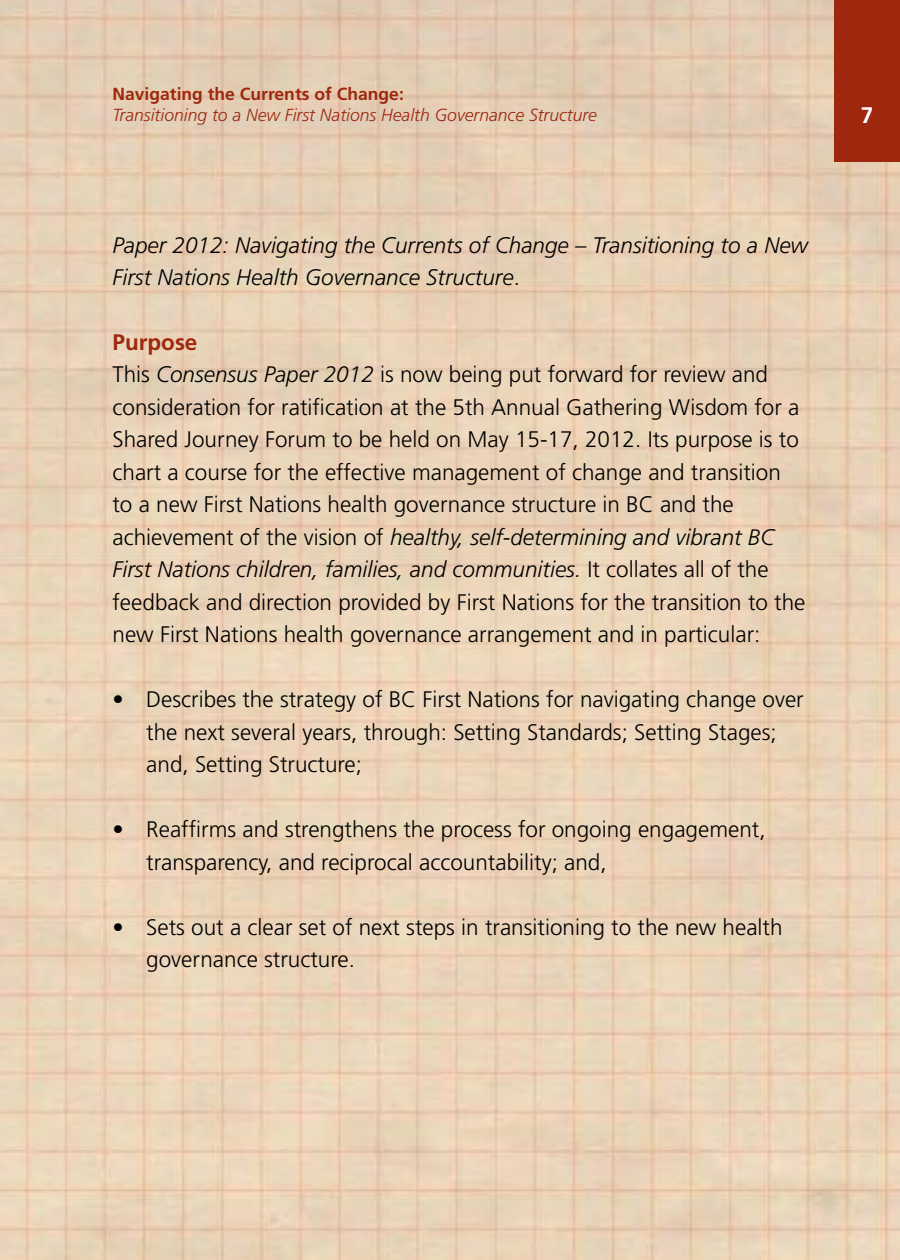
<style>
.page{position:relative;width:900px;height:1260px;background:#fff}
.page>*{position:absolute;margin:0;border:0;box-sizing:border-box;transform-origin:0 0}
.t1{font:300 22.5px/32.5px "Frutiger";color:#000}
.t2{font:italic 300 22.5px/32.5px "Frutiger";color:#000}
.t3{font:700 22.5px "Frutiger";color:#fff}
.t4{font:italic 300 17.5px "Frutiger";color:#9e280e}
.t5{font:700 17.5px "Frutiger";color:#9e280e}
.s1{font-style:normal}
.s2{font-weight:700;color:#9e280e}
.s3{font-style:italic}
</style>
<div class="page">
<img style="left:0;top:0;width:900px;height:1260px">
<div style="left:835px;top:0;width:65px;height:161px;background:#9e280e"></div>
<p class="t5" style="left:112px;top:84px;width:293px">Navigating the Currents of Change:</p>
<p class="t4" style="left:112px;top:105px;width:486px">Transitioning to a New First Nations Health Governance Structure</p>
<p class="t3" style="left:861px;top:101px;width:14px">7</p>
<p class="t2" style="left:112px;top:228px;width:697px">Paper 2012: Navigating the Currents of Change – Transitioning to a New<br>First Nations Health Governance Structure<span class="s1">.</span></p>
<p class="t1" style="left:112px;top:326px;width:695px"><span class="s2">Purpose<br></span>This <span class="s3">Consensus Paper 2012</span> is now being put forward for review and consideration for ratification at the 5th Annual Gathering Wisdom for a Shared Journey Forum to be held on May 15-17, 2012. Its purpose is to chart a course for the effective management of change and transition to a new First Nations health governance structure in BC and the achievement of the vision of <span class="s3">healthy, self-determining and vibrant BC First Nations children, families, and communities.</span> It collates all of the feedback and direction provided by First Nations for the transition to the new First Nations health governance arrangement and in particular:</p>
<p class="t1" style="left:146px;top:683px;width:659px;text-indent:-34px">• Describes the strategy of BC First Nations for navigating change over the next several years, through: Setting Standards; Setting Stages; and, Setting Structure;</p>
<p class="t1" style="left:146px;top:813px;width:621px;text-indent:-34px">• Reaffirms and strengthens the process for ongoing engagement, transparency, and reciprocal accountability; and,</p>
<p class="t1" style="left:146px;top:911px;width:638px;text-indent:-34px">• Sets out a clear set of next steps in transitioning to the new health governance structure.</p>
</div>
